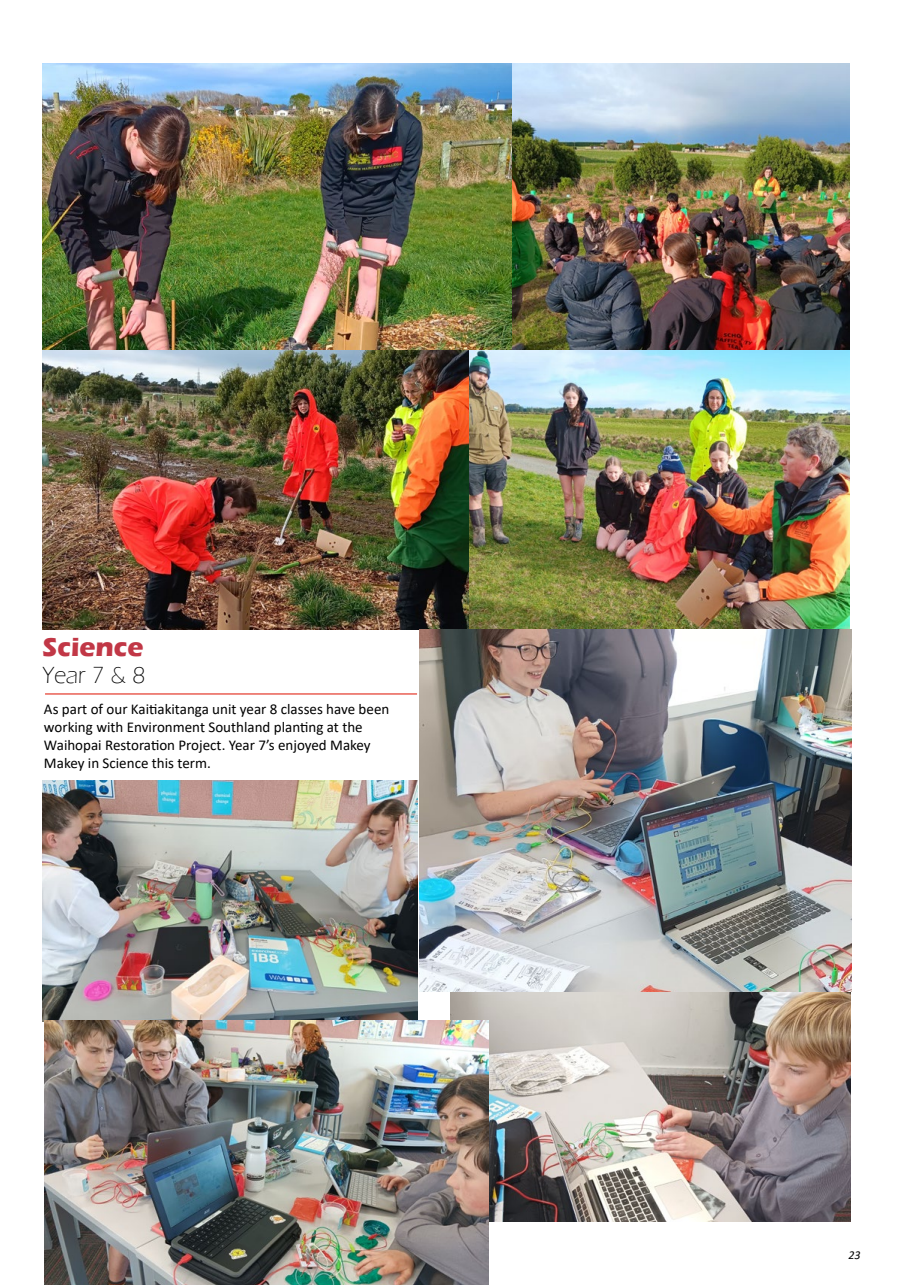
<style>
.page{position:relative;width:915px;height:1285px;background:#fff}
.page>*{position:absolute;margin:0;border:0;box-sizing:border-box;transform-origin:0 0}
.t1{font:700 27px "Eras ITC";color:#c13746}
.t2{font:300 24px "Eras ITC";color:#000}
.t3{font:15px/18px "Calibri";color:#000}
.t4{font:italic 12px "Calibri";color:#000}
</style>
<div class="page">
<img style="left:511px;top:64px;width:337px;height:286px">
<img style="left:43px;top:64px;width:468px;height:286px">
<img style="left:450px;top:991px;width:399px;height:229px">
<img style="left:43px;top:350px;width:426px;height:279px">
<img style="left:43px;top:780px;width:374px;height:241px">
<img style="left:469px;top:350px;width:379px;height:279px">
<img style="left:419px;top:629px;width:431px;height:362px">
<hr style="left:45px;top:693px;width:372px;height:1px;background:#e95f54">
<img style="left:44px;top:1020px;width:444px;height:264px">
<h1 class="t1" style="left:43px;top:631px;width:103px">Science</h1>
<h2 class="t2" style="left:43px;top:661px;width:104px">Year 7 &amp; 8</h2>
<p class="t3" style="left:44px;top:700px;width:347px">As part of our Kaitiakitanga unit year 8 classes have been working with Environment Southland planting at the Waihopai Restoration Project. Year 7’s enjoyed Makey Makey in Science this term.</p>
<p class="t4" style="left:848px;top:1246px;width:14px">23</p>
</div>
